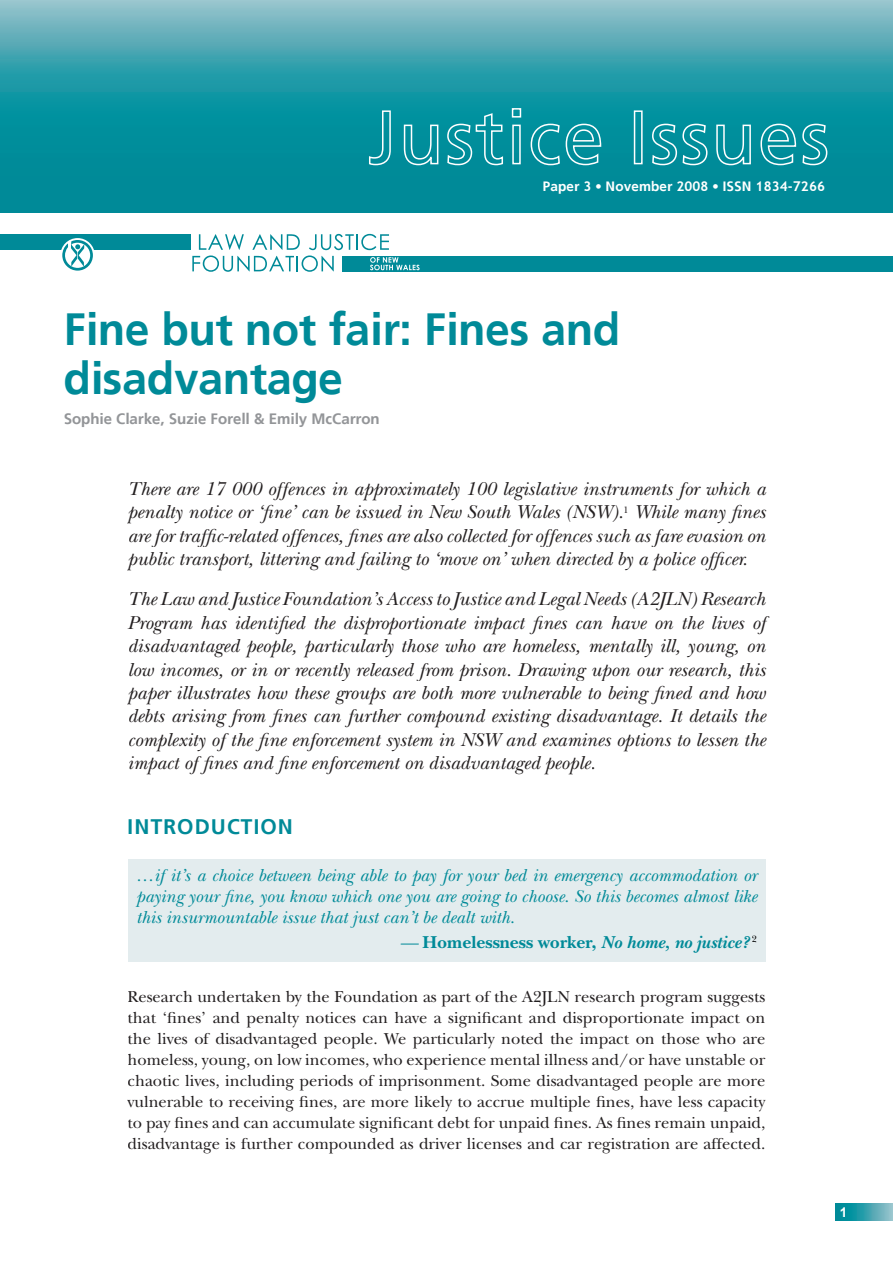
<style>
.page{position:relative;width:893px;height:1263px;background:#fff}
.page>*{position:absolute;margin:0;border:0;box-sizing:border-box;transform-origin:0 0}
.t1{font:700 45px/49.5px "Frutiger Linotype";color:#008a98}
.t2{font:700 21px "Frutiger Linotype";letter-spacing:.05em;color:#008a98}
.t3{font:italic 19.5px/23.4px "New Baskerville";color:#231f20;text-align:justify}
.t4{font:italic 18px/21px "New Baskerville";color:#008a98;text-align:justify}
.t5{font:700 18px "New Baskerville";color:#008a98}
.t6{font:16.5px/21px "New Baskerville";color:#231f20;text-align:justify}
.t7{font:700 15px "Frutiger Linotype";color:#939598}
.t8{font:700 13.5px "Frutiger Linotype";letter-spacing:.01em;color:#fff}
.t9{font:700 13.5px "Arial";color:#fff}
.s1{font-family:"Trebuchet MS"}
.s2{font-family:"New Baskerville";font-weight:400}
.s3{font-weight:400;font-style:italic}
.s4{font-style:italic}
</style>
<div class="page">
<svg style="left:836px;top:1203px;width:57px;height:17px"></svg>
<svg style="left:0;top:0;width:893px;height:213px;background:#289ba8"></svg>
<svg style="left:368px;top:110px;width:24px;height:56px"></svg>
<svg style="left:403px;top:124px;width:36px;height:42px;background:#33a4af"></svg>
<svg style="left:446px;top:112px;width:58px;height:54px;background:#279fab"></svg>
<svg style="left:511px;top:107px;width:11px;height:58px"></svg>
<svg style="left:530px;top:123px;width:72px;height:43px;background:#2ea2ad"></svg>
<div style="left:634px;top:110px;width:9px;height:54px;border:2px solid #fff"></div>
<svg style="left:651px;top:123px;width:57px;height:43px;background:#31a3ae"></svg>
<svg style="left:715px;top:124px;width:37px;height:42px;background:#32a3ae"></svg>
<svg style="left:760px;top:123px;width:68px;height:43px;background:#32a3ae"></svg>
<div style="left:0;top:234px;width:190px;height:16px;background:#008a98"></div>
<div style="left:342px;top:256px;width:551px;height:15px;background:#008a98"></div>
<svg style="left:60px;top:238px;width:35px;height:34px"></svg>
<svg style="left:62px;top:240px;width:31px;height:31px"></svg>
<svg style="left:192px;top:234px;width:228px;height:38px"></svg>
<div style="left:128px;top:859px;width:637px;height:102px;background:#e3ecee"></div>
<p class="t8" style="left:543px;top:178px;width:284px">Paper <span class="s1">3</span> <span class="s2">•</span> November <span class="s1">2008</span> <span class="s2">•</span> ISSN <span class="s1">1834-7266</span></p>
<h1 class="t1" style="left:64px;top:304px;width:558px">Fine but not fair: Fines and disadvantage</h1>
<p class="t7" style="left:64px;top:409px;width:317px">Sophie Clarke, Suzie Forell &amp; Emily McCarron</p>
<p class="t3" style="left:128px;top:477px;width:639px">There are 17 000 offences in approximately 100 legislative instruments for which a penalty notice or ‘fine’ can be issued in New South Wales (NSW).<sup>1</sup> While many fines are for traffic-related offences, fines are also collected for offences such as fare evasion on public transport, littering and failing to ‘move on’ when directed by a police officer.</p>
<p class="t3" style="left:128px;top:587px;width:639px">The Law and Justice Foundation’s Access to Justice and Legal Needs (A2JLN) Research Program has identified the disproportionate impact fines can have on the lives of disadvantaged people, particularly those who are homeless, mentally ill, young, on low incomes, or in or recently released from prison. Drawing upon our research, this paper illustrates how these groups are both more vulnerable to being fined and how debts arising from fines can further compound existing disadvantage. It details the complexity of the fine enforcement system in NSW and examines options to lessen the impact of fines and fine enforcement on disadvantaged people.</p>
<p class="t2" style="left:128px;top:814px;width:167px">INTRODUCTION</p>
<p class="t4" style="left:136px;top:864px;width:622px">…if it’s a choice between being able to pay for your bed in emergency accommodation or paying your fine, you know which one you are going to choose. So this becomes almost like this insurmountable issue that just can’t be dealt with.</p>
<p class="t5" style="left:400px;top:931px;width:359px"><span class="s3">—</span> Homelessness worker, <span class="s4">No home, no justice?</span> <sup>2</sup></p>
<p class="t6" style="left:128px;top:986px;width:639px">Research undertaken by the Foundation as part of the A2JLN research program suggests that ‘fines’ and penalty notices can have a significant and disproportionate impact on the lives of disadvantaged people. We particularly noted the impact on those who are homeless, young, on low incomes, who experience mental illness and/or have unstable or chaotic lives, including periods of imprisonment. Some disadvantaged people are more vulnerable to receiving fines, are more likely to accrue multiple fines, have less capacity to pay fines and can accumulate significant debt for unpaid fines. As fines remain unpaid, disadvantage is further compounded as driver licenses and car registration are affected.</p>
<p class="t9" style="left:840px;top:1203px;width:9px">1</p>
</div>
